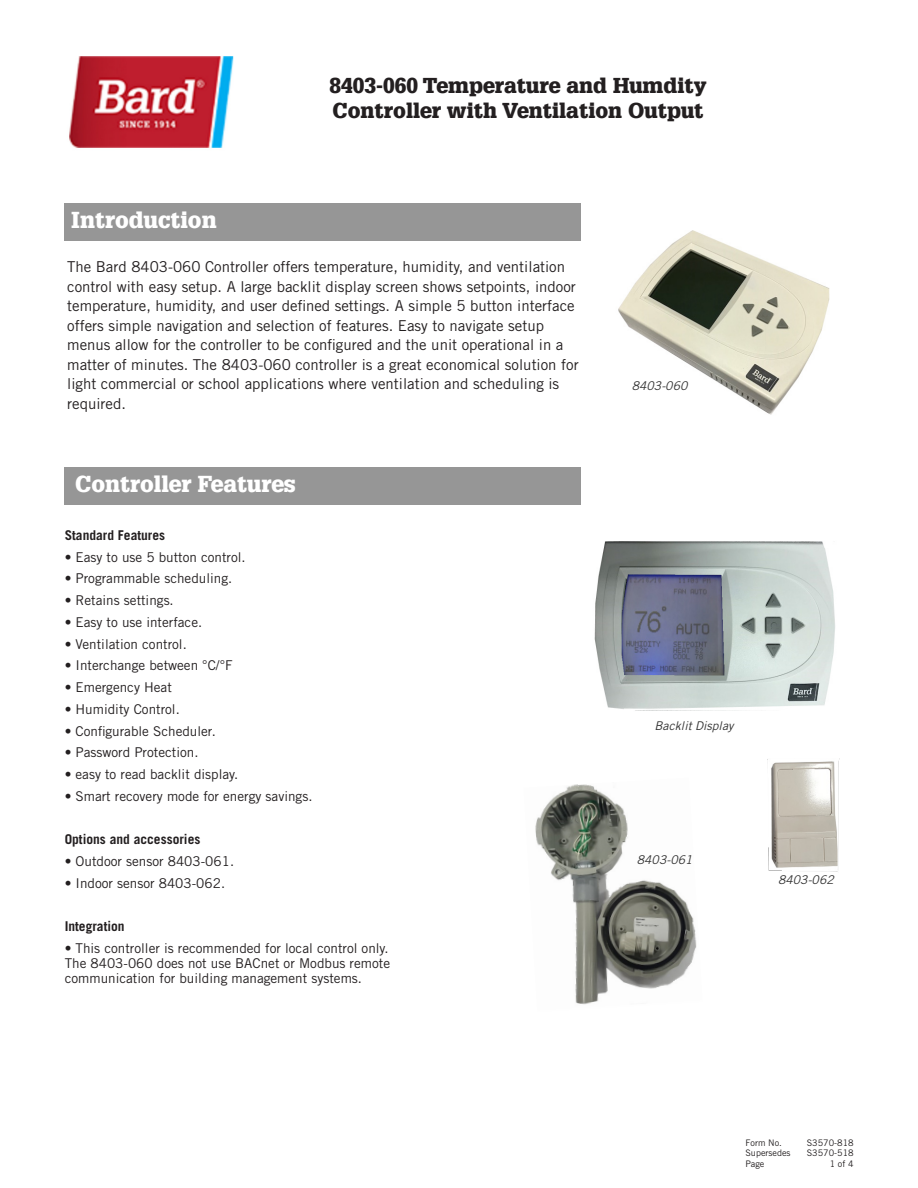
<style>
.page{position:relative;width:918px;height:1188px;background:#fff}
.page>*{position:absolute;margin:0;border:0;box-sizing:border-box;transform-origin:0 0}
.t1{font:900 22.5px "Glypha 75";color:#fff}
.t2{font:900 21px "Glypha 75";color:#231f20}
.t3{font:15px/19.5px "Trade Gothic LT Std";color:#231f20}
.t4{font:13.5px/15px "Trade Gothic LT Std";color:#231f20;text-align:justify}
.t5{font:700 13.5px "Trade Gothic LT Std";color:#231f20}
.t6{font:italic 12px "Trade Gothic LT Std";color:#343434}
.t7{font:9px "Trade Gothic LT Std";color:#231f20}
</style>
<div class="page">
<img style="left:594px;top:541px;width:241px;height:170px">
<img style="left:767px;top:759px;width:72px;height:113px">
<img style="left:535px;top:784px;width:162px;height:221px">
<div style="left:65px;top:468px;width:516px;height:37px;background:#969696"></div>
<div style="left:65px;top:204px;width:516px;height:37px;background:#969696"></div>
<img style="left:69px;top:56px;width:165px;height:92px">
<img style="left:618px;top:230px;width:212px;height:185px">
<p class="t1" style="left:71px;top:207px;width:147px">Introduction</p>
<p class="t2" style="left:329px;top:73px;width:379px">8403-060 Temperature and Humdity</p>
<p class="t2" style="left:333px;top:98px;width:372px">Controller with Ventilation Output</p>
<p class="t3" style="left:67px;top:257px;width:513px">The Bard 8403-060 Controller offers temperature, humidity, and ventilation control with easy setup. A large backlit display screen shows setpoints, indoor temperature, humidity, and user defined settings. A simple 5 button interface offers simple navigation and selection of features. Easy to navigate setup menus allow for the controller to be configured and the unit operational in a matter of minutes. The 8403-060 controller is a great economical solution for light commercial or school applications where ventilation and scheduling is required.</p>
<p class="t1" style="left:75px;top:470px;width:222px">Controller Features</p>
<p class="t5" style="left:65px;top:527px;width:102px">Standard Features</p>
<p class="t4" style="left:65px;top:549px;width:183px">• Easy to use 5 button control.</p>
<p class="t4" style="left:65px;top:571px;width:169px">• Programmable scheduling.</p>
<p class="t4" style="left:65px;top:593px;width:111px">• Retains settings.</p>
<p class="t4" style="left:65px;top:614px;width:139px">• Easy to use interface.</p>
<p class="t4" style="left:65px;top:636px;width:124px">• Ventilation control.</p>
<p class="t4" style="left:65px;top:658px;width:169px">• Interchange between °C/°F</p>
<p class="t4" style="left:65px;top:680px;width:109px">• Emergency Heat</p>
<p class="t4" style="left:65px;top:701px;width:117px">• Humidity Control.</p>
<p class="t4" style="left:65px;top:723px;width:153px">• Configurable Scheduler.</p>
<p class="t4" style="left:65px;top:745px;width:135px">• Password Protection.</p>
<p class="t4" style="left:65px;top:767px;width:175px">• easy to read backlit display.</p>
<p class="t4" style="left:65px;top:788px;width:249px">• Smart recovery mode for energy savings.</p>
<p class="t5" style="left:65px;top:831px;width:137px">Options and accessories</p>
<p class="t4" style="left:65px;top:854px;width:171px">• Outdoor sensor 8403-061.</p>
<p class="t4" style="left:65px;top:875px;width:162px">• Indoor sensor 8403-062.</p>
<p class="t5" style="left:65px;top:918px;width:62px">Integration</p>
<p class="t4" style="left:65px;top:941px;width:327px">• This controller is recommended for local control only.<br>The 8403-060 does not use BACnet or Modbus remote communication for building management systems.</p>
<p class="t6" style="left:632px;top:378px;width:57px">8403-060</p>
<p class="t6" style="left:655px;top:719px;width:80px">Backlit Display</p>
<p class="t6" style="left:637px;top:852px;width:57px">8403-061</p>
<p class="t6" style="left:778px;top:873px;width:57px">8403-062</p>
<p class="t7" style="left:746px;top:1137px;width:38px">Form No.</p>
<p class="t7" style="left:807px;top:1137px;width:48px">S3570-818</p>
<p class="t7" style="left:746px;top:1148px;width:46px">Supersedes</p>
<p class="t7" style="left:807px;top:1148px;width:48px">S3570-518</p>
<p class="t7" style="left:746px;top:1158px;width:20px">Page</p>
<p class="t7" style="left:830px;top:1158px;width:25px">1 of 4</p>
</div>
